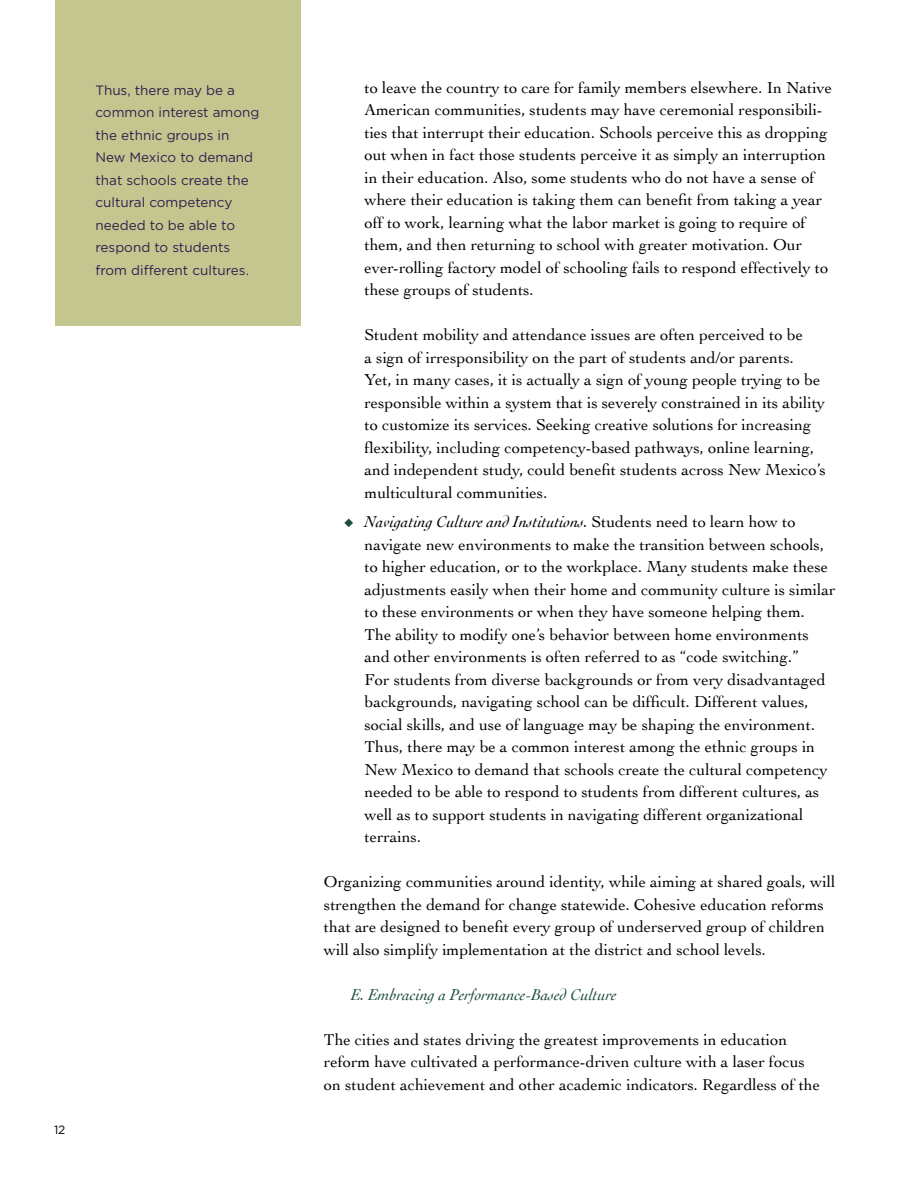
<style>
.page{position:relative;width:918px;height:1188px;background:#fff}
.page>*{position:absolute;margin:0;border:0;box-sizing:border-box;transform-origin:0 0}
.t1{font:16.5px/22.5px "Cochin";color:#000}
.t2{font:italic 16.5px "Cochin";color:#1d4e41}
.t3{font:13.5px/22.5px "Gotham";color:#321e4e}
.t4{font:12px "Gotham";color:#000}
.s1{color:#1d4e41}
.s2{font-style:italic}
</style>
<div class="page">
<div style="left:55px;top:0;width:246px;height:326px;background:#c4c68f"></div>
<p class="t3" style="left:95px;top:79px;width:166px">Thus, there may be a common interest among the ethnic groups in<br>New Mexico to demand that schools create the cultural competency needed to be able to respond to students from different cultures.</p>
<p class="t4" style="left:54px;top:1123px;width:13px">12</p>
<p class="t1" style="left:364px;top:76px;width:469px">to leave the country to care for family members elsewhere. In Native American communities, students may have ceremonial responsibili&shy;ties that interrupt their education. Schools perceive this as dropping out when in fact those students perceive it as simply an interruption in their education. Also, some students who do not have a sense of where their education is taking them can benefit from taking a year off to work, learning what the labor market is going to require of them, and then returning to school with greater motivation. Our ever-rolling factory model of schooling fails to respond effectively to these groups of students.</p>
<p class="t1" style="left:364px;top:324px;width:463px">Student mobility and attendance issues are often perceived to be<br>a sign of irresponsibility on the part of students and/or parents.<br>Yet, in many cases, it is actually a sign of young people trying to be responsible within a system that is severely constrained in its ability to customize its services. Seeking creative solutions for increasing flexibility, including competency-based pathways, online learning, and independent study, could benefit students across New Mexico’s multicultural communities.</p>
<p class="t1" style="left:364px;top:510px;width:472px;text-indent:-20px"><span class="s1">◆</span> <span class="s2">Navigating Culture and Institutions.</span> Students need to learn how to navigate new environments to make the transition between schools, to higher education, or to the workplace. Many students make these adjustments easily when their home and community culture is similar to these environments or when they have someone helping them.<br>The ability to modify one’s behavior between home environments and other environments is often referred to as “code switching.”<br>For students from diverse backgrounds or from very disadvantaged backgrounds, navigating school can be difficult. Different values, social skills, and use of language may be shaping the environment.<br>Thus, there may be a common interest among the ethnic groups in New Mexico to demand that schools create the cultural competency needed to be able to respond to students from different cultures, as well as to support students in navigating different organizational terrains.</p>
<p class="t1" style="left:324px;top:870px;width:513px">Organizing communities around identity, while aiming at shared goals, will strengthen the demand for change statewide. Cohesive education reforms that are designed to benefit every group of underserved group of children will also simplify implementation at the district and school levels.</p>
<p class="t2" style="left:351px;top:985px;width:268px">E. Embracing a Performance-Based Culture</p>
<p class="t1" style="left:324px;top:1028px;width:498px">The cities and states driving the greatest improvements in education reform have cultivated a performance-driven culture with a laser focus on student achievement and other academic indicators. Regardless of the</p>
</div>
